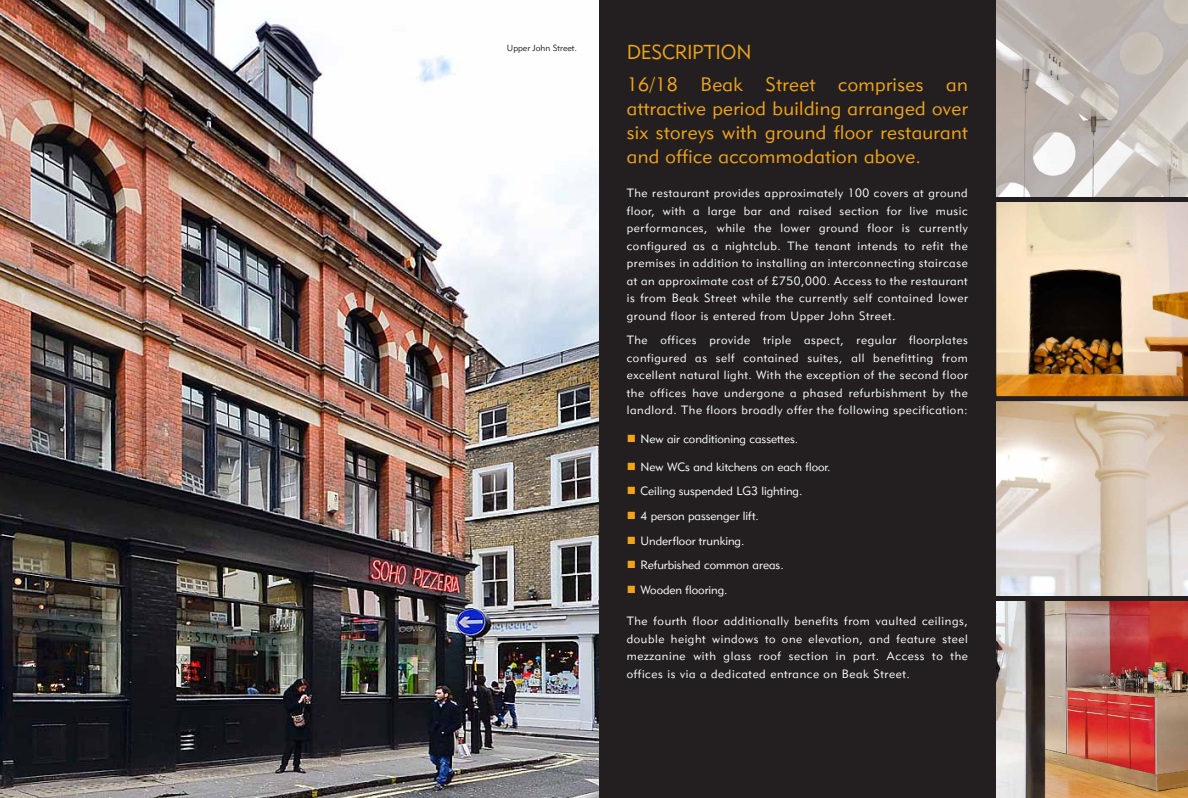
<style>
.page{position:relative;width:1188px;height:798px;background:#fff}
.page>*{position:absolute;margin:0;border:0;box-sizing:border-box;transform-origin:0 0}
.t1{font:20px "Geometric 415 BT Lite A";letter-spacing:-.01em;color:#f1a418}
.t2{font:19.25px/23.8px "Geometric 415 BT Lite A";letter-spacing:.02em;color:#f1a418;text-align:justify}
.t3{font:11.88px/17.5px "Geometric 415 BT Lite A";letter-spacing:.025em;color:#fff;text-align:justify}
.t4{font:11.88px "Geometric 415 BT Lite A";color:#fff}
.t5{font:8.75px "Geometric 415 BT Lite A";color:#231f20}
.s1{color:#f1a418}
</style>
<div class="page">
<div style="left:0;top:0;width:1187px;height:797px;background:#231f20"></div>
<img style="left:996px;top:0;width:191px;height:797px">
<img style="left:0;top:0;width:598px;height:797px">
<div style="left:992px;top:396px;width:195px;height:5px;background:#231f20"></div>
<div style="left:992px;top:595px;width:195px;height:5px;background:#231f20"></div>
<div style="left:992px;top:197px;width:195px;height:5px;background:#231f20"></div>
<p class="t5" style="left:507px;top:43px;width:71px">Upper John Street.</p>
<h1 class="t1" style="left:626px;top:40px;width:126px">DESCRIPTION</h1>
<h2 class="t2" style="left:626px;top:73px;width:342px">16/18 Beak Street comprises an attractive period building arranged over six storeys with ground floor restaurant and office accommodation above.</h2>
<p class="t3" style="left:626px;top:184px;width:342px">The restaurant provides approximately 100 covers at ground floor, with a large bar and raised section for live music performances, while the lower ground floor is currently configured as a nightclub. The tenant intends to refit the premises in addition to installing an interconnecting staircase at an approximate cost of £750,000. Access to the restaurant is from Beak Street while the currently self contained lower ground floor is entered from Upper John Street.</p>
<p class="t3" style="left:626px;top:331px;width:342px">The offices provide triple aspect, regular floorplates configured as self contained suites, all benefitting from excellent natural light. With the exception of the second floor the offices have undergone a phased refurbishment by the landlord. The floors broadly offer the following specification:</p>
<p class="t4" style="left:626px;top:431px;width:173px"><span class="s1">■</span> New air conditioning cassettes.</p>
<p class="t4" style="left:626px;top:459px;width:205px"><span class="s1">■</span> New WCs and kitchens on each floor.</p>
<p class="t4" style="left:626px;top:484px;width:177px"><span class="s1">■</span> Ceiling suspended LG3 lighting.</p>
<p class="t4" style="left:626px;top:508px;width:133px"><span class="s1">■</span> 4 person passenger lift.</p>
<p class="t4" style="left:626px;top:533px;width:119px"><span class="s1">■</span> Underfloor trunking.</p>
<p class="t4" style="left:626px;top:557px;width:158px"><span class="s1">■</span> Refurbished common areas.</p>
<p class="t4" style="left:626px;top:582px;width:102px"><span class="s1">■</span> Wooden flooring.</p>
<p class="t3" style="left:626px;top:612px;width:342px">The fourth floor additionally benefits from vaulted ceilings, double height windows to one elevation, and feature steel mezzanine with glass roof section in part. Access to the offices is via a dedicated entrance on Beak Street.</p>
</div>
